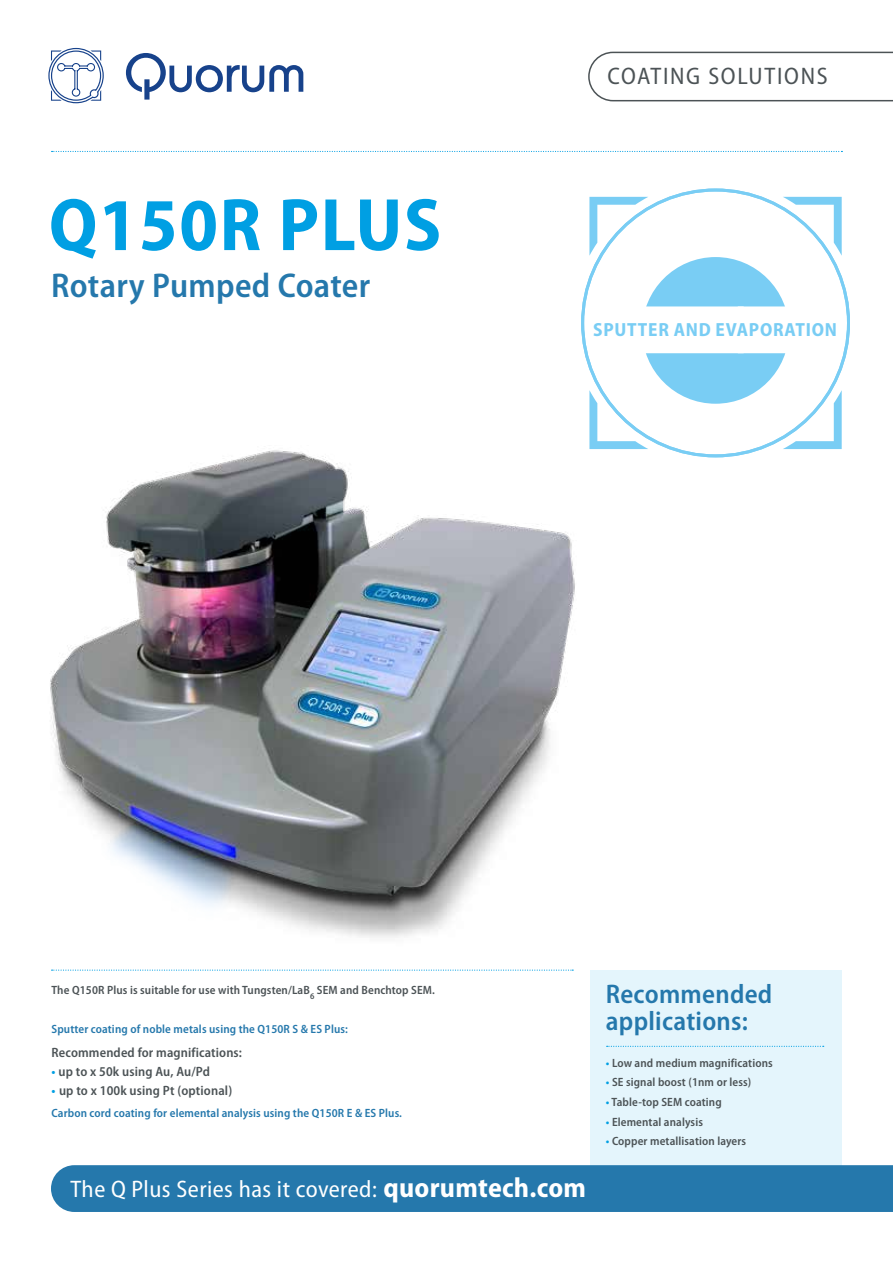
<style>
.page{position:relative;width:893px;height:1263px;background:#fff}
.page>*{position:absolute;margin:0;border:0;box-sizing:border-box;transform-origin:0 0}
.t1{font:700 semi-condensed 75px "Myriad Pro";letter-spacing:.02em;color:#009fe3}
.t2{font:500 54.45px "Bauhaus";color:#17428b}
.t3{font:600 semi-condensed 34.5px "Myriad Pro";letter-spacing:.01em;color:#2578ac}
.t4{font:600 semi-condensed 27px/27px "Myriad Pro";letter-spacing:.01em;color:#2578ac}
.t5{font:semi-condensed 24px "Myriad Pro";letter-spacing:.02em;color:#fff}
.t6{font:semi-condensed 24px "Myriad Pro";letter-spacing:.07em;color:#4c5356}
.t7{font:700 semi-condensed 19.05px "Myriad Pro";letter-spacing:.04em;color:#79cdf4}
.t8{font:600 semi-condensed 13.5px "Myriad Pro";letter-spacing:.01em;color:#4c5356}
.t9{font:600 semi-condensed 12px "Myriad Pro";letter-spacing:.01em;color:#4c5356}
.t10{font:600 semi-condensed 12px "Myriad Pro";letter-spacing:.01em;color:#2578ac}
.s1{color:#009fe3}
.s2{font-weight:700;font-size:27.9px}
</style>
<div class="page">
<img style="left:50px;top:450px;width:525px;height:488px">
<div style="left:590px;top:970px;width:252px;height:221px;background:#e4f5fc"></div>
<svg style="left:607px;top:1046px;width:217px;height:1px"></svg>
<svg style="left:52px;top:969px;width:521px;height:2px"></svg>
<svg style="left:52px;top:151px;width:790px;height:1px"></svg>
<svg style="left:48px;top:48px;width:56px;height:56px"></svg>
<svg style="left:588px;top:51px;width:305px;height:51px"></svg>
<div style="left:642px;top:257px;width:147px;height:147px;background:#79cdf4;border-radius:50%"></div>
<div style="left:642px;top:306px;width:147px;height:47px;background:#fff"></div>
<div style="left:51px;top:1165px;width:842px;height:47px;background:#2578ac"></div>
<svg style="left:783px;top:197px;width:59px;height:59px"></svg>
<svg style="left:589px;top:197px;width:59px;height:59px"></svg>
<svg style="left:589px;top:390px;width:59px;height:59px"></svg>
<svg style="left:783px;top:390px;width:59px;height:59px"></svg>
<h2 class="t2" style="left:125px;top:41px;width:183px">Quorum</h2>
<h1 class="t1" style="left:49px;top:177px;width:394px">Q150R PLUS</h1>
<h3 class="t3" style="left:51px;top:264px;width:321px">Rotary Pumped Coater</h3>
<h3 class="t6" style="left:607px;top:62px;width:222px">COATING SOLUTIONS</h3>
<h3 class="t7" style="left:593px;top:317px;width:245px">SPUTTER AND EVAPORATION</h3>
<p class="t9" style="left:52px;top:983px;width:385px">The Q150R Plus is suitable for use with Tungsten/LaB<sub>6</sub> SEM and Benchtop SEM.</p>
<p class="t10" style="left:52px;top:1021px;width:298px">Sputter coating of noble metals using the Q150R S &amp; ES Plus:</p>
<p class="t8" style="left:52px;top:1043px;width:192px">Recommended for magnifications:</p>
<p class="t8" style="left:52px;top:1063px;width:160px"><span class="s1">•</span> up to x 50k using Au, Au/Pd</p>
<p class="t8" style="left:52px;top:1082px;width:182px"><span class="s1">•</span> up to x 100k using Pt (optional)</p>
<p class="t10" style="left:52px;top:1105px;width:352px">Carbon cord coating for elemental analysis using the Q150R E &amp; ES Plus.</p>
<h3 class="t5" style="left:71px;top:1174px;width:517px">The Q Plus Series has it covered: <span class="s2">quorumtech.com</span></h3>
<h3 class="t4" style="left:606px;top:980px;width:168px">Recommended applications:</h3>
<p class="t9" style="left:606px;top:1055px;width:168px"><span class="s1">•</span> Low and medium magnifications</p>
<p class="t9" style="left:606px;top:1075px;width:147px"><span class="s1">•</span> SE signal boost (1nm or less)</p>
<p class="t9" style="left:606px;top:1094px;width:117px"><span class="s1">•</span> Table-top SEM coating</p>
<p class="t9" style="left:606px;top:1114px;width:99px"><span class="s1">•</span> Elemental analysis</p>
<p class="t9" style="left:606px;top:1133px;width:142px"><span class="s1">•</span> Copper metallisation layers</p>
</div>
